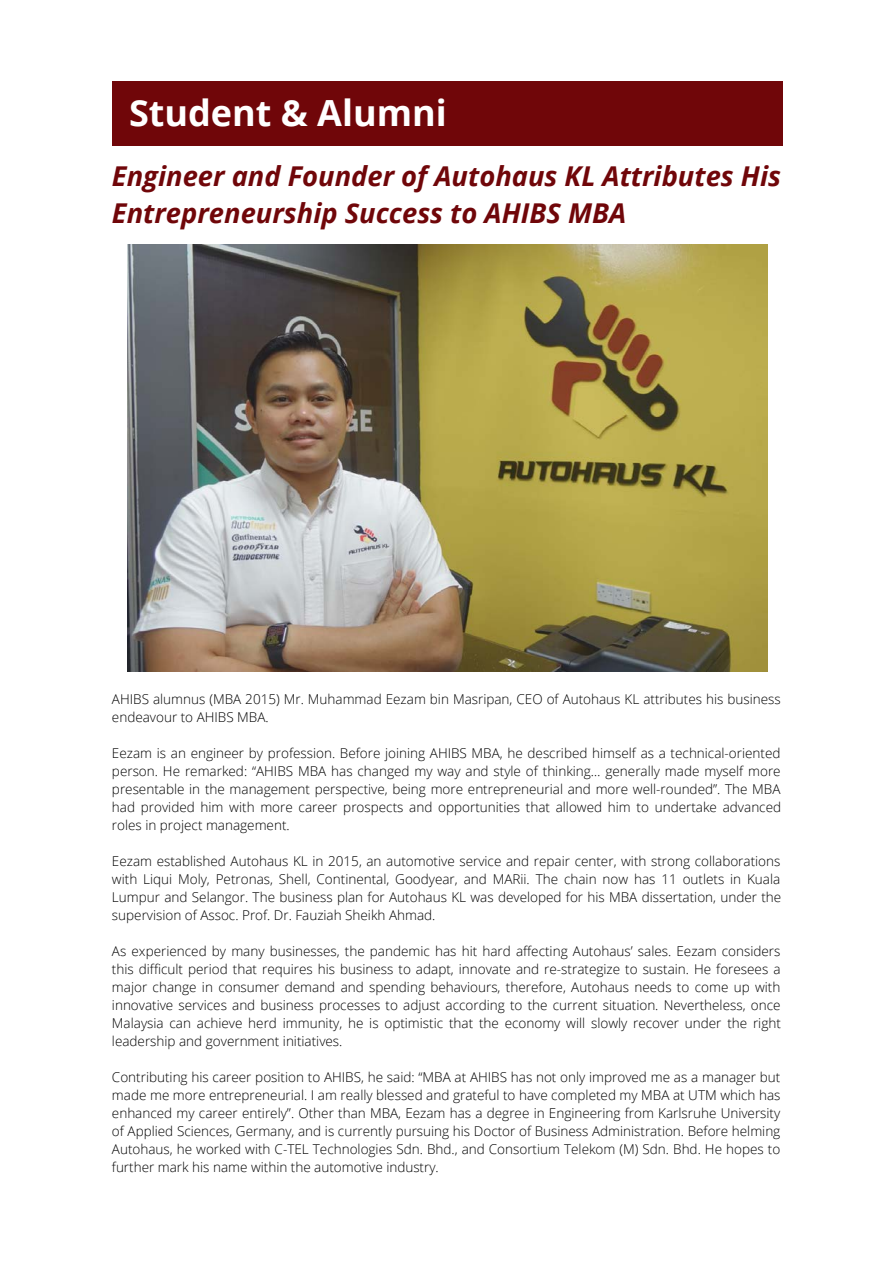
<style>
.page{position:relative;width:894px;height:1264px;background:#fff}
.page>*{position:absolute;margin:0;border:0;box-sizing:border-box;transform-origin:0 0}
.t1{font:700 36px "Open Sans";color:#fff}
.t2{font:italic 700 27.3px/37.2px "Open Sans";color:#700609}
.t3{font:300 13.5px/18px "Open Sans";color:#000;text-align:justify}
</style>
<div class="page">
<div style="left:112px;top:81px;width:670px;height:65px;background:#700609"></div>
<img style="left:127px;top:244px;width:640px;height:427px">
<p class="t1" style="left:129px;top:88px;width:319px">Student &amp; Alumni</p>
<p class="t2" style="left:112px;top:157px;width:670px">Engineer and Founder of Autohaus KL Attributes His<br>Entrepreneurship Success to AHIBS MBA</p>
<p class="t3" style="left:112px;top:689px;width:670px">AHIBS alumnus (MBA 2015) Mr. Muhammad Eezam bin Masripan, CEO of Autohaus KL attributes his business endeavour to AHIBS MBA.</p>
<p class="t3" style="left:112px;top:743px;width:670px">Eezam is an engineer by profession. Before joining AHIBS MBA, he described himself as a technical-oriented person. He remarked: “AHIBS MBA has changed my way and style of thinking… generally made myself more presentable in the management perspective, being more entrepreneurial and more well-rounded”. The MBA had provided him with more career prospects and opportunities that allowed him to undertake advanced roles in project management.</p>
<p class="t3" style="left:112px;top:851px;width:670px">Eezam established Autohaus KL in 2015, an automotive service and repair center, with strong collaborations with Liqui Moly, Petronas, Shell, Continental, Goodyear, and MARii. The chain now has 11 outlets in Kuala Lumpur and Selangor. The business plan for Autohaus KL was developed for his MBA dissertation, under the supervision of Assoc. Prof. Dr. Fauziah Sheikh Ahmad.</p>
<p class="t3" style="left:112px;top:941px;width:670px">As experienced by many businesses, the pandemic has hit hard affecting Autohaus’ sales. Eezam considers this difficult period that requires his business to adapt, innovate and re-strategize to sustain. He foresees a major change in consumer demand and spending behaviours, therefore, Autohaus needs to come up with innovative services and business processes to adjust according to the current situation. Nevertheless, once Malaysia can achieve herd immunity, he is optimistic that the economy will slowly recover under the right leadership and government initiatives.</p>
<p class="t3" style="left:112px;top:1067px;width:669px">Contributing his career position to AHIBS, he said: “MBA at AHIBS has not only improved me as a manager but made me more entrepreneurial. I am really blessed and grateful to have completed my MBA at UTM which has enhanced my career entirely”. Other than MBA, Eezam has a degree in Engineering from Karlsruhe University of Applied Sciences, Germany, and is currently pursuing his Doctor of Business Administration. Before helming Autohaus, he worked with C-TEL Technologies Sdn. Bhd., and Consortium Telekom (M) Sdn. Bhd. He hopes to further mark his name within the automotive industry.</p>
</div>
